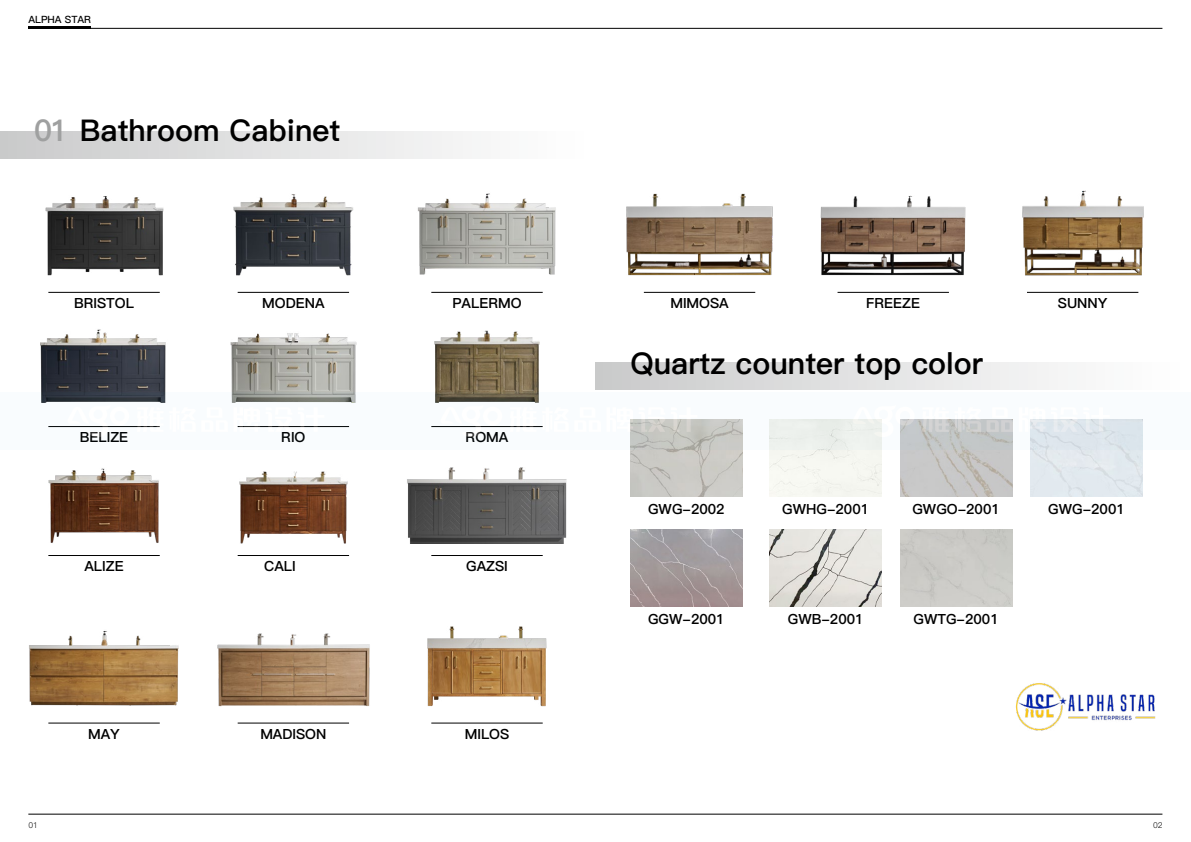
<style>
.page{position:relative;width:1191px;height:842px;background:#fff}
.page>*{position:absolute;margin:0;border:0;box-sizing:border-box;transform-origin:0 0}
.t1{font:30px "Ping Fang SC Heavy";color:#000}
.t2{font:14px "Ping Fang SC Heavy";color:#000}
.t3{font:10px "Ping Fang SC Bold";color:#000}
.t4{font:8px "Ping Fang SC Regular";color:#000}
.s1{color:#9fa0a0}
</style>
<div class="page">
<hr style="left:28px;top:28px;width:1134px;height:1px;background:#000">
<hr style="left:28px;top:814px;width:1134px;height:1px;background:#000">
<hr style="left:28px;top:26px;width:63px;height:2px;background:#000">
<div style="left:0;top:131px;width:595px;height:27px;background:linear-gradient(to right,#cacacb,#fff)"></div>
<div style="left:595px;top:363px;width:596px;height:27px;background:linear-gradient(to right,#cacacb,#fff)"></div>
<img style="left:230px;top:333px;width:127px;height:59px">
<img style="left:45px;top:196px;width:118px;height:80px">
<img style="left:626px;top:194px;width:146px;height:82px">
<img style="left:434px;top:330px;width:106px;height:62px">
<img style="left:29px;top:631px;width:150px;height:75px">
<img style="left:407px;top:468px;width:160px;height:76px">
<img style="left:49px;top:468px;width:110px;height:75px">
<img style="left:217px;top:633px;width:153px;height:73px">
<img style="left:234px;top:194px;width:119px;height:82px">
<img style="left:417px;top:193px;width:139px;height:82px">
<img style="left:41px;top:329px;width:125px;height:63px">
<img style="left:821px;top:195px;width:144px;height:81px">
<img style="left:1022px;top:191px;width:121px;height:85px">
<img style="left:239px;top:471px;width:108px;height:73px">
<img style="left:427px;top:626px;width:120px;height:80px">
<hr style="left:48px;top:292px;width:112px;height:1px;background:#000">
<hr style="left:644px;top:292px;width:111px;height:1px;background:#000">
<hr style="left:431px;top:555px;width:112px;height:1px;background:#000">
<hr style="left:238px;top:292px;width:111px;height:1px;background:#000">
<hr style="left:837px;top:292px;width:112px;height:1px;background:#000">
<hr style="left:48px;top:723px;width:112px;height:1px;background:#000">
<hr style="left:431px;top:292px;width:112px;height:1px;background:#000">
<hr style="left:1027px;top:292px;width:111px;height:1px;background:#000">
<hr style="left:48px;top:555px;width:112px;height:1px;background:#000">
<hr style="left:238px;top:723px;width:111px;height:1px;background:#000">
<hr style="left:238px;top:555px;width:111px;height:1px;background:#000">
<hr style="left:431px;top:723px;width:112px;height:1px;background:#000">
<img style="left:1016px;top:683px;width:139px;height:48px">
<img style="left:630px;top:450px;width:112px;height:46px">
<img style="left:630px;top:530px;width:112px;height:76px">
<div style="left:770px;top:450px;width:111px;height:46px;background:#f6f7f1"></div>
<img style="left:770px;top:530px;width:111px;height:76px">
<img style="left:900px;top:450px;width:112px;height:46px">
<div style="left:1030px;top:450px;width:112px;height:46px;background:#e2e9ef"></div>
<svg style="left:41px;top:392px;width:1102px;height:58px"></svg>
<svg style="left:137px;top:407px;width:187px;height:25px"></svg>
<svg style="left:67px;top:405px;width:62px;height:32px"></svg>
<svg style="left:510px;top:407px;width:187px;height:25px"></svg>
<svg style="left:440px;top:405px;width:62px;height:32px"></svg>
<svg style="left:922px;top:407px;width:187px;height:25px"></svg>
<svg style="left:852px;top:405px;width:62px;height:32px"></svg>
<p class="t3" style="left:28px;top:13px;width:64px">ALPHA STAR</p>
<h1 class="t1" style="left:34px;top:112px;width:308px"><span class="s1">01</span> Bathroom Cabinet</h1>
<p class="t2" style="left:74px;top:294px;width:61px">BRISTOL</p>
<p class="t2" style="left:670px;top:294px;width:60px">MIMOSA</p>
<p class="t2" style="left:262px;top:294px;width:64px">MODENA</p>
<p class="t2" style="left:866px;top:294px;width:55px">FREEZE</p>
<p class="t2" style="left:452px;top:294px;width:71px">PALERMO</p>
<p class="t2" style="left:1058px;top:294px;width:51px">SUNNY</p>
<h1 class="t1" style="left:630px;top:345px;width:354px">Quartz counter top color</h1>
<p class="t2" style="left:80px;top:429px;width:50px">BELIZE</p>
<p class="t2" style="left:281px;top:429px;width:26px">RIO</p>
<p class="t2" style="left:465px;top:429px;width:44px">ROMA</p>
<p class="t2" style="left:648px;top:500px;width:78px">GWG-2002</p>
<p class="t2" style="left:782px;top:500px;width:88px">GWHG-2001</p>
<p class="t2" style="left:912px;top:500px;width:89px">GWGO-2001</p>
<p class="t2" style="left:1048px;top:500px;width:78px">GWG-2001</p>
<p class="t2" style="left:84px;top:558px;width:41px">ALIZE</p>
<p class="t2" style="left:264px;top:558px;width:33px">CALI</p>
<p class="t2" style="left:466px;top:558px;width:43px">GAZSI</p>
<p class="t2" style="left:648px;top:611px;width:78px">GGW-2001</p>
<p class="t2" style="left:788px;top:611px;width:77px">GWB-2001</p>
<p class="t2" style="left:913px;top:611px;width:87px">GWTG-2001</p>
<p class="t2" style="left:88px;top:725px;width:33px">MAY</p>
<p class="t2" style="left:260px;top:725px;width:68px">MADISON</p>
<p class="t2" style="left:465px;top:725px;width:46px">MILOS</p>
<p class="t4" style="left:28px;top:820px;width:11px">01</p>
<p class="t4" style="left:1153px;top:820px;width:11px">02</p>
</div>
